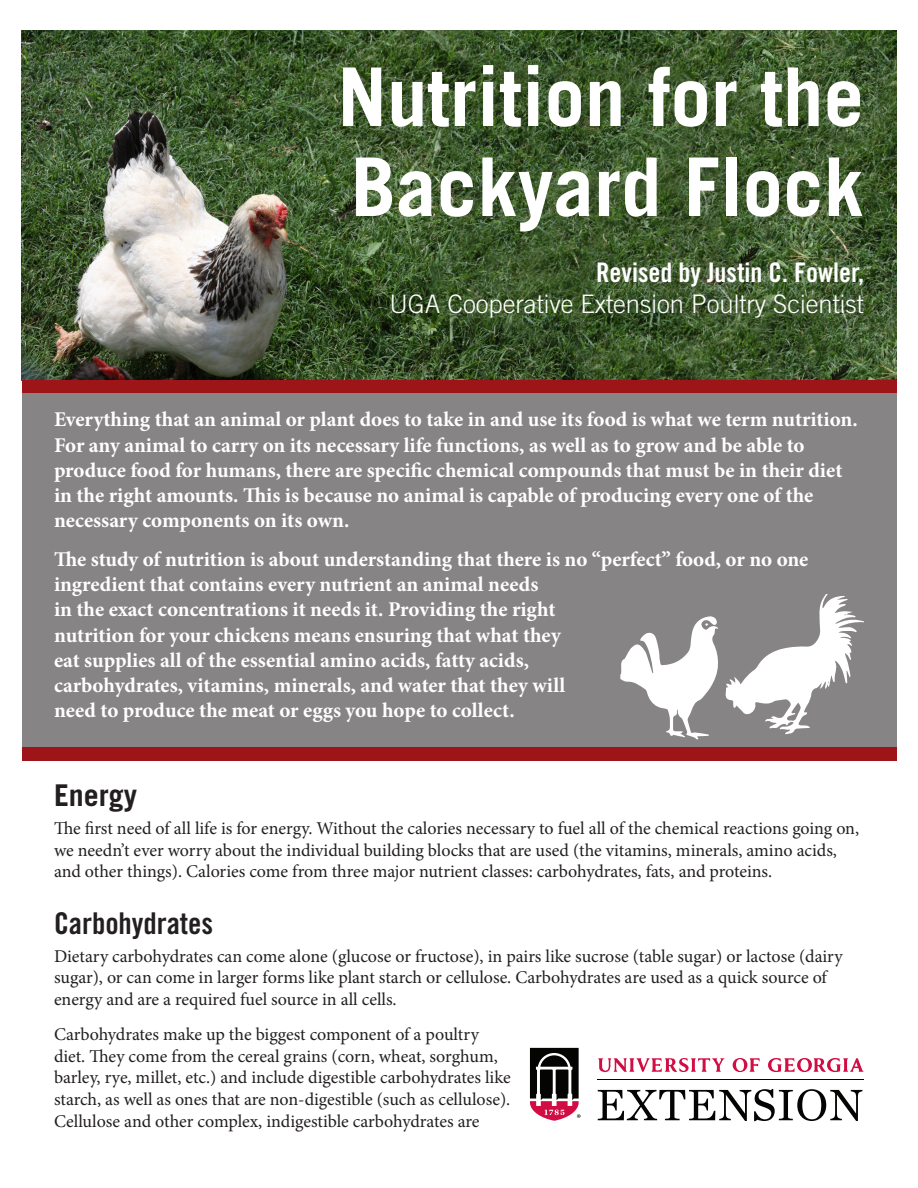
<style>
.page{position:relative;width:918px;height:1188px;background:#fff}
.page>*{position:absolute;margin:0;border:0;box-sizing:border-box;transform-origin:0 0}
.t1{font:700 81px "Trade Gothic LT Std";color:#fff}
.t2{font:30px "Trade Gothic LT Std Bd Cn 20";color:#231f20}
.t3{font:700 30px "Trade Gothic LT Std";color:#231f20}
.t4{font:27px "Trade Gothic LT Std Bd Cn 20";color:#fff}
.t5{font:300 25.5px "Trade Gothic LT Std";color:#fff}
.t6{font:700 21px/25.2px "Minion Pro";color:#fff}
.t7{font:18px/21.6px "Minion Pro";color:#231f20}
</style>
<div class="page">
<div style="left:22px;top:387px;width:874px;height:360px;background:#868484"></div>
<img style="left:22px;top:30px;width:874px;height:350px">
<svg style="left:620px;top:616px;width:98px;height:123px"></svg>
<svg style="left:725px;top:594px;width:139px;height:140px"></svg>
<div style="left:22px;top:380px;width:874px;height:13px;background:#9e1519"></div>
<div style="left:22px;top:747px;width:874px;height:14px;background:#9e1519"></div>
<svg style="left:733px;top:1058px;width:27px;height:14px"></svg>
<svg style="left:598px;top:1058px;width:127px;height:14px"></svg>
<svg style="left:768px;top:1058px;width:96px;height:14px"></svg>
<svg style="left:598px;top:1089px;width:264px;height:32px"></svg>
<hr style="left:598px;top:1079px;width:266px;height:1px;background:#040503">
<svg style="left:529px;top:1047px;width:52px;height:74px"></svg>
<p class="t1" style="left:337px;top:47px;width:528px">Nutrition for the</p>
<p class="t1" style="left:351px;top:137px;width:514px">Backyard Flock</p>
<p class="t4" style="left:596px;top:256px;width:269px">Revised by Justin C. Fowler,</p>
<p class="t5" style="left:389px;top:289px;width:476px">UGA Cooperative Extension Poultry Scientist</p>
<p class="t6" style="left:54px;top:407px;width:805px">Everything that an animal or plant does to take in and use its food is what we term nutrition.<br>For any animal to carry on its necessary life functions, as well as to grow and be able to produce food for humans, there are specific chemical compounds that must be in their diet in the right amounts. This is because no animal is capable of producing every one of the necessary components on its own.</p>
<p class="t6" style="left:54px;top:546px;width:756px">The study of nutrition is about understanding that there is no “perfect” food, or no one ingredient that contains every nutrient an animal needs<br>in the exact concentrations it needs it. Providing the right<br>nutrition for your chickens means ensuring that what they<br>eat supplies all of the essential amino acids, fatty acids,<br>carbohydrates, vitamins, minerals, and water that they will<br>need to produce the meat or eggs you hope to collect.</p>
<p class="t3" style="left:54px;top:777px;width:85px">Energy</p>
<p class="t7" style="left:54px;top:818px;width:807px">The first need of all life is for energy. Without the calories necessary to fuel all of the chemical reactions going on, we needn’t ever worry about the individual building blocks that are used (the vitamins, minerals, amino acids, and other things). Calories come from three major nutrient classes: carbohydrates, fats, and proteins.</p>
<p class="t2" style="left:54px;top:905px;width:161px">Carbohydrates</p>
<p class="t7" style="left:54px;top:945px;width:790px">Dietary carbohydrates can come alone (glucose or fructose), in pairs like sucrose (table sugar) or lactose (dairy sugar), or can come in larger forms like plant starch or cellulose. Carbohydrates are used as a quick source of energy and are a required fuel source in all cells.</p>
<p class="t7" style="left:54px;top:1024px;width:458px">Carbohydrates make up the biggest component of a poultry diet. They come from the cereal grains (corn, wheat, sorghum, barley, rye, millet, etc.) and include digestible carbohydrates like starch, as well as ones that are non-digestible (such as cellulose).<br>Cellulose and other complex, indigestible carbohydrates are</p>
</div>
